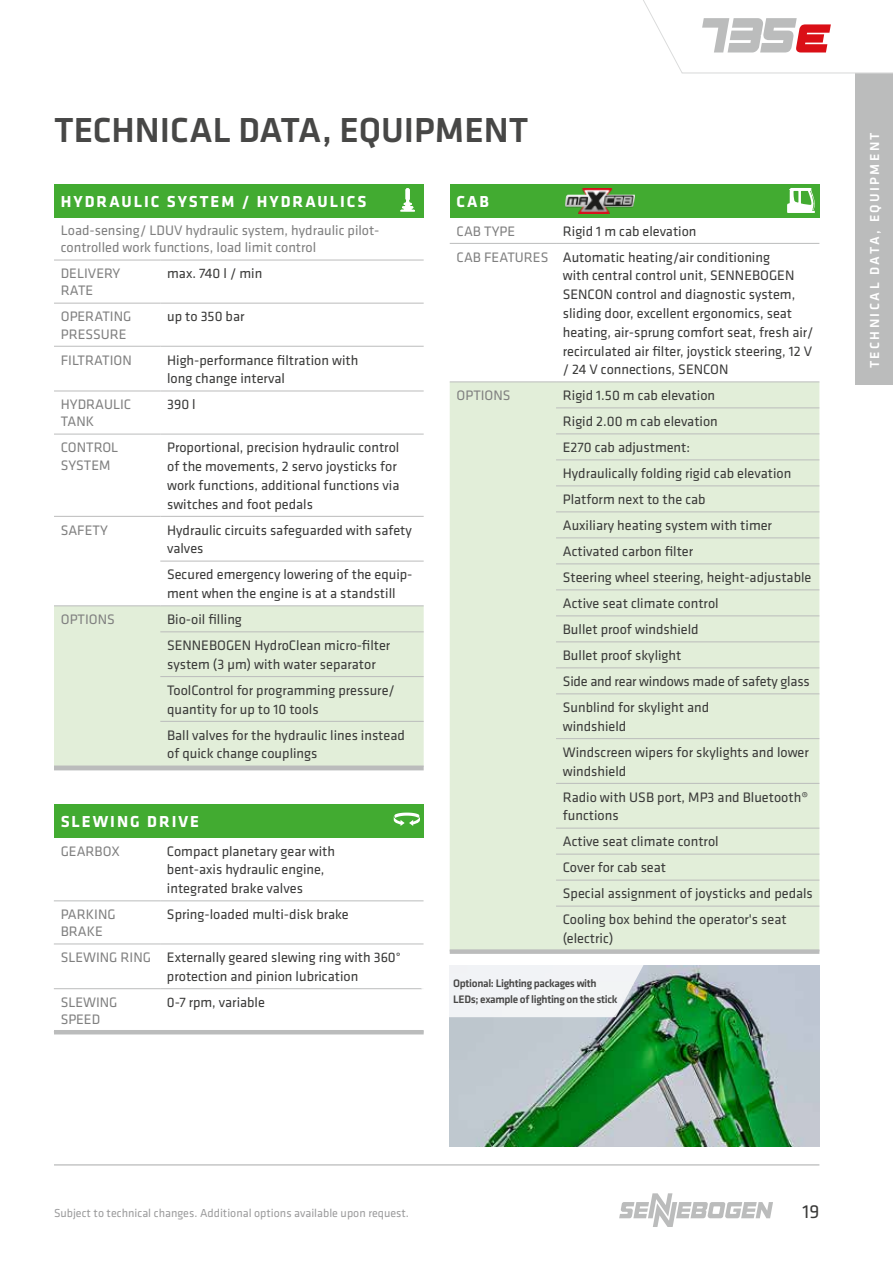
<style>
.page{position:relative;width:893px;height:1263px;background:#fff}
.page>*{position:absolute;margin:0;border:0;box-sizing:border-box;transform-origin:0 0}
.t1{font:500 36px "Klavika Basic";color:#474746}
.t2{font:19.5px "Klavika Basic";color:#3a3a39}
.t3{font:700 16.5px "Klavika Basic";letter-spacing:.12em;color:#fff}
.t4{font:14.25px/26px "Klavika Basic";color:#3a3a39}
.t5{font:14.25px/17.1px "Klavika Basic";color:#7f7f7f}
.t6{font:500 13.5px "Klavika Basic";letter-spacing:.18em;color:#fff}
.t7{font:12px "Klavika Basic";color:#9c9c9d}
.t8{font:500 11.25px/15.8px "Klavika Basic";letter-spacing:-.03em;color:#474746}
.s1{color:#7f7f7f}
</style>
<div class="page">
<svg style="left:619px;top:1193px;width:154px;height:34px"></svg>
<hr style="left:54px;top:1164px;width:765px;height:1px;background:#c5c6c6">
<div style="left:54px;top:184px;width:370px;height:33px;background:#42ab31"></div>
<div style="left:54px;top:606px;width:370px;height:160px;background:#e2eed9"></div>
<hr style="left:54px;top:260px;width:106px;height:1px;background:#bbbcbc">
<hr style="left:160px;top:260px;width:264px;height:1px;background:#bbbcbc">
<hr style="left:54px;top:303px;width:106px;height:1px;background:#bbbcbc">
<hr style="left:160px;top:303px;width:264px;height:1px;background:#bbbcbc">
<hr style="left:54px;top:346px;width:106px;height:1px;background:#bbbcbc">
<hr style="left:160px;top:346px;width:264px;height:1px;background:#bbbcbc">
<hr style="left:54px;top:390px;width:106px;height:1px;background:#bbbcbc">
<hr style="left:160px;top:390px;width:264px;height:1px;background:#bbbcbc">
<hr style="left:54px;top:434px;width:106px;height:1px;background:#bbbcbc">
<hr style="left:160px;top:434px;width:264px;height:1px;background:#bbbcbc">
<hr style="left:54px;top:516px;width:106px;height:1px;background:#bbbcbc">
<hr style="left:160px;top:516px;width:264px;height:1px;background:#bbbcbc">
<hr style="left:160px;top:561px;width:264px;height:1px;background:#bbbcbc">
<hr style="left:54px;top:605px;width:106px;height:1px;background:#bbbcbc">
<hr style="left:160px;top:605px;width:264px;height:1px;background:#bbbcbc">
<hr style="left:160px;top:631px;width:264px;height:1px;background:#bbbcbc">
<hr style="left:160px;top:676px;width:264px;height:1px;background:#bbbcbc">
<hr style="left:160px;top:721px;width:264px;height:1px;background:#bbbcbc">
<div style="left:450px;top:184px;width:369px;height:33px;background:#42ab31"></div>
<div style="left:450px;top:382px;width:369px;height:567px;background:#e2eed9"></div>
<hr style="left:450px;top:243px;width:106px;height:1px;background:#bbbcbc">
<hr style="left:556px;top:243px;width:263px;height:1px;background:#bbbcbc">
<hr style="left:450px;top:381px;width:106px;height:1px;background:#bbbcbc">
<hr style="left:556px;top:381px;width:263px;height:1px;background:#bbbcbc">
<hr style="left:556px;top:407px;width:263px;height:1px;background:#bbbcbc">
<hr style="left:556px;top:433px;width:263px;height:1px;background:#bbbcbc">
<hr style="left:556px;top:459px;width:263px;height:1px;background:#bbbcbc">
<hr style="left:556px;top:485px;width:263px;height:1px;background:#bbbcbc">
<hr style="left:556px;top:511px;width:263px;height:1px;background:#bbbcbc">
<hr style="left:556px;top:537px;width:263px;height:1px;background:#bbbcbc">
<hr style="left:556px;top:563px;width:263px;height:1px;background:#bbbcbc">
<hr style="left:556px;top:589px;width:263px;height:1px;background:#bbbcbc">
<hr style="left:556px;top:615px;width:263px;height:1px;background:#bbbcbc">
<hr style="left:556px;top:641px;width:263px;height:1px;background:#bbbcbc">
<hr style="left:556px;top:667px;width:263px;height:1px;background:#bbbcbc">
<hr style="left:556px;top:693px;width:263px;height:1px;background:#bbbcbc">
<hr style="left:556px;top:738px;width:263px;height:1px;background:#bbbcbc">
<hr style="left:556px;top:783px;width:263px;height:1px;background:#bbbcbc">
<hr style="left:556px;top:828px;width:263px;height:1px;background:#bbbcbc">
<hr style="left:556px;top:854px;width:263px;height:1px;background:#bbbcbc">
<hr style="left:556px;top:880px;width:263px;height:1px;background:#bbbcbc">
<hr style="left:556px;top:906px;width:263px;height:1px;background:#bbbcbc">
<div style="left:855px;top:72px;width:38px;height:313px;background:#bbbcbc"></div>
<div style="left:54px;top:804px;width:370px;height:33px;background:#42ab31"></div>
<hr style="left:54px;top:900px;width:106px;height:1px;background:#bbbcbc">
<hr style="left:160px;top:900px;width:264px;height:1px;background:#bbbcbc">
<hr style="left:54px;top:943px;width:106px;height:1px;background:#bbbcbc">
<hr style="left:160px;top:943px;width:264px;height:1px;background:#bbbcbc">
<hr style="left:54px;top:988px;width:106px;height:1px;background:#bbbcbc">
<hr style="left:160px;top:988px;width:264px;height:1px;background:#bbbcbc">
<hr style="left:54px;top:1030px;width:370px;height:4px;background:#bbbcbc">
<svg style="left:393px;top:812px;width:27px;height:14px"></svg>
<hr style="left:54px;top:766px;width:370px;height:4px;background:#bbbcbc">
<svg style="left:400px;top:188px;width:15px;height:24px"></svg>
<div style="left:450px;top:949px;width:369px;height:5px;background:#bbbcbc"></div>
<img style="left:450px;top:965px;width:369px;height:182px">
<svg style="left:383px;top:965px;width:262px;height:52px"></svg>
<svg style="left:787px;top:188px;width:28px;height:25px"></svg>
<svg style="left:643px;top:0;width:250px;height:74px"></svg>
<img style="left:566px;top:188px;width:69px;height:25px">
<h1 class="t1" style="left:54px;top:105px;width:476px">TECHNICAL DATA, EQUIPMENT</h1>
<p class="t3" style="left:61px;top:189px;width:307px">HYDRAULIC SYSTEM / HYDRAULICS</p>
<p class="t5" style="left:61px;top:222px;width:320px">Load-sensing/ LDUV hydraulic system, hydraulic pilot&shy;controlled work functions, load limit control</p>
<p class="t5" style="left:61px;top:265px;width:61px">DELIVERY<br>RATE</p>
<p class="t4" style="left:167px;top:260px;width:97px">max. 740 l / min</p>
<p class="t5" style="left:61px;top:308px;width:72px">OPERATING<br>PRESSURE</p>
<p class="t4" style="left:167px;top:303px;width:79px">up to 350 bar</p>
<p class="t5" style="left:61px;top:351px;width:72px">FILTRATION</p>
<p class="t4" style="left:167px;top:350px;width:193px;line-height:18.8px">High-performance filtration with long change interval</p>
<p class="t5" style="left:61px;top:396px;width:72px">HYDRAULIC<br>TANK</p>
<p class="t4" style="left:167px;top:391px;width:30px">390 l</p>
<p class="t5" style="left:61px;top:439px;width:59px">CONTROL<br>SYSTEM</p>
<p class="t4" style="left:167px;top:438px;width:234px;line-height:18.8px">Proportional, precision hydraulic control of the movements, 2 servo joysticks for work functions, additional functions via switches and foot pedals</p>
<p class="t5" style="left:61px;top:521px;width:49px">SAFETY</p>
<p class="t4" style="left:167px;top:520px;width:246px;line-height:18.8px">Hydraulic circuits safeguarded with safety valves</p>
<p class="t4" style="left:167px;top:565px;width:247px;line-height:18.8px">Secured emergency lowering of the equip&shy;ment when the engine is at a standstill</p>
<p class="t5" style="left:61px;top:610px;width:56px">OPTIONS</p>
<p class="t4" style="left:167px;top:606px;width:225px">Bio-oil filling<br>SENNEBOGEN HydroClean micro-filter</p>
<p class="t4" style="left:167px;top:651px;width:229px">system (3 µm) with water separator<br>ToolControl for programming pressure/</p>
<p class="t4" style="left:167px;top:695px;width:239px">quantity for up to 10 tools<br>Ball valves for the hydraulic lines instead</p>
<p class="t4" style="left:167px;top:740px;width:152px">of quick change couplings</p>
<p class="t3" style="left:61px;top:809px;width:140px">SLEWING DRIVE</p>
<p class="t5" style="left:61px;top:842px;width:61px">GEARBOX</p>
<p class="t4" style="left:167px;top:841px;width:170px;line-height:18.8px">Compact planetary gear with bent-axis hydraulic engine, integrated brake valves</p>
<p class="t5" style="left:61px;top:905px;width:56px">PARKING<br>BRAKE</p>
<p class="t4" style="left:167px;top:901px;width:183px">Spring-loaded multi-disk brake</p>
<p class="t4" style="left:167px;top:948px;width:235px;line-height:18.8px;text-indent:-106px"><span class="s1">SLEWING RING</span> Externally geared slewing ring with 360° protection and pinion lubrication</p>
<p class="t5" style="left:61px;top:993px;width:58px">SLEWING<br>SPEED</p>
<p class="t4" style="left:167px;top:989px;width:99px">0-7 rpm, variable</p>
<p class="t3" style="left:457px;top:189px;width:34px">CAB</p>
<p class="t5" style="left:457px;top:222px;width:60px">CAB TYPE</p>
<p class="t4" style="left:457px;top:218px;width:315px;text-indent:106px">Rigid 1 m cab elevation<br><span class="s1">CAB FEATURES</span> Automatic heating/air conditioning</p>
<p class="t4" style="left:563px;top:266px;width:252px;line-height:18.8px">with central control unit, SENNEBOGEN SENCON control and diagnostic system, sliding door, excellent ergonomics, seat heating, air-sprung comfort seat, fresh air/ recirculated air filter, joystick steering, 12 V / 24 V connections, SENCON</p>
<p class="t5" style="left:457px;top:386px;width:56px">OPTIONS</p>
<p class="t4" style="left:563px;top:382px;width:250px">Rigid 1.50 m cab elevation<br>Rigid 2.00 m cab elevation<br>E270 cab adjustment:<br>Hydraulically folding rigid cab elevation<br>Platform next to the cab<br>Auxiliary heating system with timer<br>Activated carbon filter<br>Steering wheel steering, height-adjustable<br>Active seat climate control<br>Bullet proof windshield<br>Bullet proof skylight<br>Side and rear windows made of safety glass<br>Sunblind for skylight and</p>
<p class="t4" style="left:563px;top:713px;width:248px">windshield<br>Windscreen wipers for skylights and lower</p>
<p class="t4" style="left:563px;top:757px;width:247px">windshield<br>Radio with USB port, MP3 and Bluetooth®</p>
<p class="t4" style="left:563px;top:802px;width:252px">functions<br>Active seat climate control<br>Cover for cab seat<br>Special assignment of joysticks and pedals<br>Cooling box behind the operator's seat</p>
<p class="t4" style="left:563px;top:925px;width:52px">(electric)</p>
<p class="t8" style="left:453px;top:975px;width:166px">Optional: Lighting packages with<br>LEDs; example of lighting on the stick</p>
<p class="t6" style="left:866px;top:368px;width:238px;rotate:-90deg">TECHNICAL DATA, EQUIPMENT</p>
<p class="t7" style="left:54px;top:1206px;width:356px">Subject to technical changes. Additional options available upon request.</p>
<h2 class="t2" style="left:803px;top:1199px;width:18px">19</h2>
</div>
